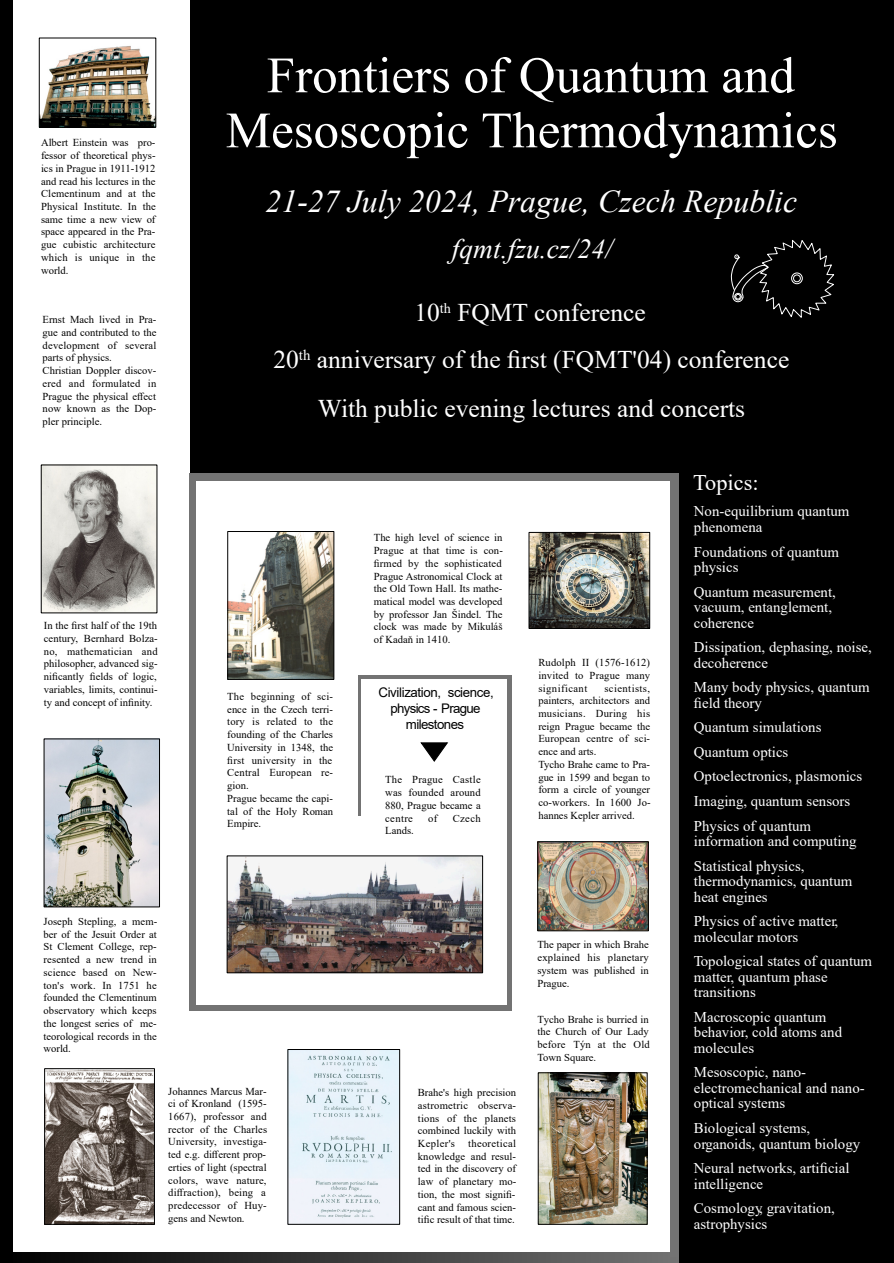
<style>
.page{position:relative;width:894px;height:1263px;background:#fff}
.page>*{position:absolute;margin:0;border:0;box-sizing:border-box;transform-origin:0 0}
.t1{font:50.85px/55.1px "Times New Roman";color:#fff;text-align:center}
.t2{font:italic 31.8px "Times New Roman";color:#fff}
.t3{font:italic 27.6px "Times New Roman";color:#fff}
.t4{font:25.5px/47.5px "Times New Roman";color:#fff;text-align:center}
.t5{font:22.2px "Times New Roman";color:#fff}
.t6{font:14.85px/15.5px "Times New Roman";color:#fff}
.t7{font:13.2px/15.9px "Arial";letter-spacing:-.045em;color:#000;text-align:center}
.t8{font:10.65px/12.8px "Times New Roman";color:#000;text-align:justify}
</style>
<div class="page">
<div style="left:190px;top:0;width:703px;height:1263px;background:#000"></div>
<svg style="left:730px;top:238px;width:105px;height:81px;background:#131313"></svg>
<svg style="left:12px;top:479px;width:657px;height:773px"></svg>
<svg style="left:419px;top:741px;width:30px;height:22px"></svg>
<img style="left:46px;top:740px;width:112px;height:165px">
<div style="left:44px;top:738px;width:116px;height:169px;border:1px solid #000"></div>
<img style="left:530px;top:534px;width:117px;height:93px">
<div style="left:528px;top:532px;width:121px;height:97px;border:1px solid #000"></div>
<img style="left:41px;top:46px;width:113px;height:80px">
<div style="left:39px;top:38px;width:117px;height:90px;border:1px solid #000"></div>
<img style="left:43px;top:467px;width:112px;height:144px">
<img style="left:229px;top:533px;width:103px;height:145px">
<div style="left:227px;top:531px;width:107px;height:149px;border:1px solid #000"></div>
<img style="left:539px;top:1074px;width:106px;height:149px">
<div style="left:537px;top:1072px;width:110px;height:153px;border:1px solid #000"></div>
<img style="left:289px;top:1051px;width:109px;height:172px">
<div style="left:287px;top:1049px;width:113px;height:176px;border:1px solid #000"></div>
<img style="left:46px;top:1070px;width:107px;height:153px">
<div style="left:44px;top:1068px;width:111px;height:157px;border:1px solid #000"></div>
<svg style="left:0;top:1252px;width:678px;height:11px;background:#393939"></svg>
<img style="left:539px;top:843px;width:107px;height:86px">
<div style="left:537px;top:841px;width:111px;height:90px;border:1px solid #000"></div>
<hr style="left:358px;top:677px;width:2px;height:139px;background:#737373">
<hr style="left:358px;top:675px;width:153px;height:3px;background:#737373">
<div style="left:506px;top:676px;width:5px;height:334px;background:#737373"></div>
<div style="left:189px;top:1005px;width:322px;height:5px;background:#737373"></div>
<div style="left:189px;top:473px;width:6px;height:537px;background:#737373"></div>
<div style="left:189px;top:473px;width:488px;height:8px;background:#737373"></div>
<div style="left:669px;top:473px;width:9px;height:784px;background:#737373"></div>
<div style="left:0;top:0;width:12px;height:1262px;background:#000"></div>
<img style="left:229px;top:857px;width:252px;height:114px">
<div style="left:227px;top:855px;width:256px;height:118px;border:1px solid #000"></div>
<p class="t8" style="left:41px;top:137px;width:116px">Albert Einstein was pro&shy;fessor of theoretical phys&shy;ics in Prague in 1911-1912 and read his lectures in the Clementinum and at the Physical Institute. In the same time a new view of space appeared in the Pra&shy;gue cubistic architecture which is unique in the world.</p>
<p class="t8" style="left:43px;top:314px;width:115px;text-align:left">Ernst Mach lived in Pra&shy;gue and contributed to the development of several parts of physics.<br>Christian Doppler discov&shy;ered and formulated in<br>Prague the physical effect now known as the Dop&shy;pler principle.</p>
<h1 class="t1" style="left:226px;top:53px;width:613px">Frontiers of Quantum and<br>Mesoscopic Thermodynamics</h1>
<h2 class="t2" style="left:265px;top:190px;width:533px">21-27 July 2024, Prague, Czech Republic</h2>
<h3 class="t3" style="left:451px;top:239px;width:162px">fqmt.fzu.cz/24/</h3>
<h3 class="t4" style="left:273px;top:291px;width:517px">10<sup>th</sup> FQMT conference<br>20<sup>th</sup> anniversary of the first (FQMT'04) conference</h3>
<h3 class="t4" style="left:318px;top:387px;width:428px">With public evening lectures and concerts</h3>
<p class="t8" style="left:44px;top:620px;width:115px">In the first half of the 19th century, Bernhard Bolza&shy;no, mathematician and philosopher, advanced sig&shy;nificantly fields of logic, variables, limits, continui&shy;ty and concept of infinity.</p>
<p class="t8" style="left:227px;top:691px;width:107px;text-align:left">The beginning of sci&shy;ence in the Czech terri&shy;tory is related to the founding of the Charles<br>University in 1348, the first university in the<br>Central European re&shy;gion.<br>Prague became the capi&shy;tal of the Holy Roman<br>Empire.</p>
<p class="t8" style="left:43px;top:916px;width:115px">Joseph Stepling, a mem&shy;ber of the Jesuit Order at St Clement College, rep&shy;resented a new trend in science based on New&shy;ton's work. In 1751 he founded the Clementinum observatory which keeps the longest series of me&shy;teorological records in the world.</p>
<p class="t8" style="left:168px;top:1086px;width:100px">Johannes Marcus Mar&shy;ci of Kronland (1595- 1667), professor and rector of the Charles University, investiga&shy;ted e.g. different prop&shy;erties of light (spectral colors, wave nature, diffraction), being a predecessor of Huy&shy;gens and Newton.</p>
<p class="t8" style="left:374px;top:532px;width:130px">The high level of science in Prague at that time is con&shy;firmed by the sophisticated Prague Astronomical Clock at the Old Town Hall. Its mathe&shy;matical model was developed by professor Jan Šindel. The clock was made by Mikuláš of Kadaň in 1410.</p>
<p class="t7" style="left:378px;top:686px;width:117px">Civilization, science, physics - Prague milestones</p>
<p class="t8" style="left:385px;top:774px;width:97px">The Prague Castle was founded around 880, Prague became a centre</p>
<p class="t8" style="left:428px;top:813px;width:11px">of</p>
<p class="t8" style="left:452px;top:813px;width:29px">Czech</p>
<p class="t8" style="left:385px;top:825px;width:30px">Lands.</p>
<p class="t8" style="left:538px;top:657px;width:113px">Rudolph II (1576-1612) invited to Prague many significant</p>
<p class="t8" style="left:538px;top:683px;width:114px;text-align:left;text-indent:66px">scientists, painters, architectors and musicians. During his reign Prague became the<br>European centre of sci&shy;ence and arts.<br>Tycho Brahe came to Pra&shy;gue in 1599 and began to form a circle of younger co-workers. In 1600 Jo&shy;hannes Kepler arrived.</p>
<p class="t8" style="left:418px;top:1087px;width:100px">Brahe's high precision astrometric observa&shy;tions of the planets combined luckily with Kepler's theoretical knowledge and resul&shy;ted in the discovery of law of planetary mo&shy;tion, the most signifi&shy;cant and famous scien&shy;tific result of that time.</p>
<p class="t8" style="left:537px;top:939px;width:113px">The paper in which Brahe explained his planetary system was published in Prague.</p>
<p class="t8" style="left:537px;top:1014px;width:114px">Tycho Brahe is burried in the Church of Our Lady before Týn at the Old Town Square.</p>
<h3 class="t5" style="left:693px;top:474px;width:67px">Topics:</h3>
<h3 class="t6" style="left:693px;top:505px;width:157px">Non-equilibrium quantum phenomena</h3>
<h3 class="t6" style="left:693px;top:545px;width:147px">Foundations of quantum physics</h3>
<h3 class="t6" style="left:693px;top:585px;width:143px">Quantum measurement, vacuum, entanglement, coherence</h3>
<h3 class="t6" style="left:693px;top:641px;width:179px">Dissipation, dephasing, noise, decoherence</h3>
<h3 class="t6" style="left:693px;top:681px;width:177px">Many body physics, quantum field theory</h3>
<h3 class="t6" style="left:693px;top:721px;width:129px">Quantum simulations</h3>
<h3 class="t6" style="left:693px;top:746px;width:96px">Quantum optics</h3>
<h3 class="t6" style="left:693px;top:770px;width:170px">Optoelectronics, plasmonics</h3>
<h3 class="t6" style="left:693px;top:795px;width:158px">Imaging, quantum sensors</h3>
<h3 class="t6" style="left:693px;top:819px;width:164px">Physics of quantum information and computing</h3>
<h3 class="t6" style="left:693px;top:859px;width:160px">Statistical physics, thermodynamics, quantum heat engines</h3>
<h3 class="t6" style="left:693px;top:915px;width:146px">Physics of active matter, molecular motors</h3>
<h3 class="t6" style="left:693px;top:955px;width:180px">Topological states of quantum matter, quantum phase transitions</h3>
<h3 class="t6" style="left:693px;top:1011px;width:150px">Macroscopic quantum behavior, cold atoms and molecules</h3>
<h3 class="t6" style="left:693px;top:1066px;width:172px">Mesoscopic, nano&shy;electromechanical and nano&shy;optical systems</h3>
<h3 class="t6" style="left:693px;top:1122px;width:168px">Biological systems, organoids, quantum biology</h3>
<h3 class="t6" style="left:693px;top:1162px;width:157px">Neural networks, artificial intelligence</h3>
<h3 class="t6" style="left:693px;top:1202px;width:142px">Cosmology, gravitation, astrophysics</h3>
</div>
